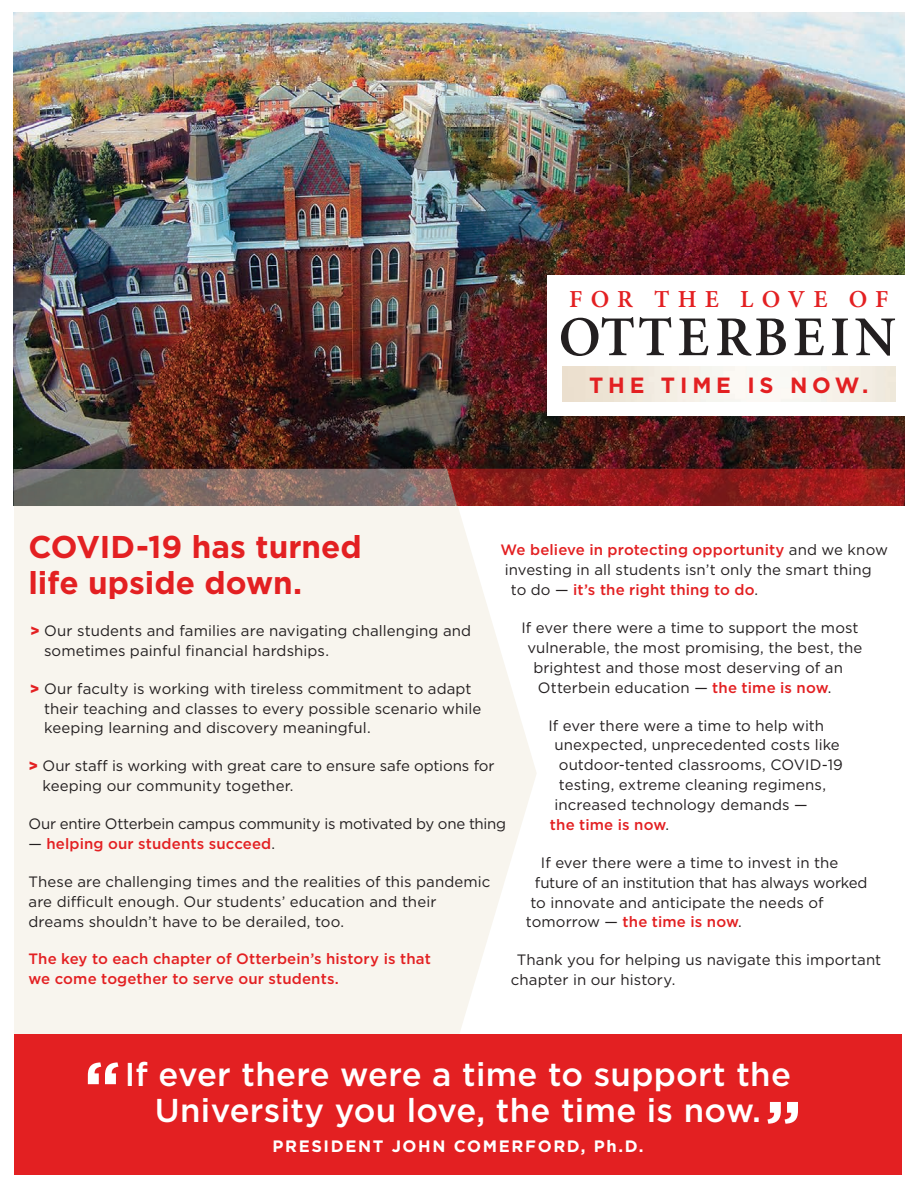
<style>
.page{position:relative;width:918px;height:1188px;background:#fff}
.page>*{position:absolute;margin:0;border:0;box-sizing:border-box;transform-origin:0 0}
.t1{font:700 67.5px "Gotham";color:#fff}
.t2{font:500 33px/36px "Gotham";letter-spacing:.01em;color:#fff;text-align:center}
.t3{font:700 31.5px "Gotham";color:#e32022}
.t4{font:600 24.45px "Minion Pro";letter-spacing:.33em;color:#e32022}
.t5{font:700 22.05px "Gotham";letter-spacing:.22em;color:#e32022}
.t6{font:700 16.5px "Gotham";letter-spacing:.1em;color:#fff}
.t7{font:15px/19.8px "Gotham";letter-spacing:.005em;color:#231f20}
.t8{font:500 15px/19.8px "Gotham";letter-spacing:.01em;color:#e32022}
.t9{font:15px "Gotham";letter-spacing:-.02em;color:#231f20}
.s1{font-weight:400;color:#231f20}
.s2{font-weight:500;color:#e32022}
.s3{font-weight:900;color:#e32022}
</style>
<div class="page">
<svg style="left:14px;top:506px;width:523px;height:529px;background:#f8f5ee"></svg>
<img style="left:14px;top:13px;width:890px;height:456px">
<img style="left:14px;top:469px;width:433px;height:37px">
<svg style="left:447px;top:469px;width:457px;height:37px;background:#941c1b"></svg>
<div style="left:14px;top:1035px;width:888px;height:140px;background:#e32022"></div>
<svg style="left:547px;top:275px;width:363px;height:141px"></svg>
<svg style="left:561px;top:317px;width:110px;height:39px"></svg>
<svg style="left:679px;top:319px;width:29px;height:36px"></svg>
<svg style="left:717px;top:319px;width:69px;height:37px"></svg>
<svg style="left:794px;top:319px;width:30px;height:36px"></svg>
<svg style="left:832px;top:319px;width:16px;height:36px"></svg>
<svg style="left:856px;top:319px;width:39px;height:37px"></svg>
<p class="t4" style="left:569px;top:282px;width:321px">FOR THE LOVE OF</p>
<p class="t5" style="left:589px;top:371px;width:281px">THE TIME IS NOW.</p>
<p class="t3" style="left:28px;top:526px;width:335px">COVID-19 has turned</p>
<p class="t3" style="left:28px;top:562px;width:275px">life upside down.</p>
<p class="t8" style="left:500px;top:540px;width:389px">We believe in protecting opportunity <span class="s1">and we know</span></p>
<p class="t7" style="left:505px;top:560px;width:368px">investing in all students isn’t only the smart thing</p>
<p class="t8" style="left:511px;top:580px;width:249px"><span class="s1">to do —</span> it’s the right thing to do<span class="s1">.</span></p>
<p class="t7" style="left:521px;top:618px;width:339px">If ever there were a time to support the most</p>
<p class="t7" style="left:527px;top:637px;width:337px">vulnerable, the most promising, the best, the</p>
<p class="t7" style="left:533px;top:657px;width:311px">brightest and those most deserving of an</p>
<p class="t7" style="left:538px;top:677px;width:295px">Otterbein education — <span class="s2">the time is now</span>.</p>
<p class="t7" style="left:548px;top:715px;width:277px">If ever there were a time to help with</p>
<p class="t7" style="left:554px;top:735px;width:287px">unexpected, unprecedented costs like</p>
<p class="t7" style="left:559px;top:755px;width:286px">outdoor-tented classrooms, COVID-19</p>
<p class="t7" style="left:559px;top:775px;width:269px">testing, extreme cleaning regimens,</p>
<p class="t7" style="left:554px;top:795px;width:255px">increased technology demands —</p>
<p class="t8" style="left:550px;top:815px;width:121px">the time is now<span class="s1">.</span></p>
<p class="t7" style="left:541px;top:852px;width:299px">If ever there were a time to invest in the</p>
<p class="t9" style="left:535px;top:873px;width:334px">future of an institution that has always worked</p>
<p class="t7" style="left:530px;top:892px;width:295px">to innovate and anticipate the needs of</p>
<p class="t8" style="left:526px;top:912px;width:218px"><span class="s1">tomorrow —</span> the time is now<span class="s1">.</span></p>
<p class="t7" style="left:511px;top:950px;width:372px;text-indent:6px">Thank you for helping us navigate this important chapter in our history.</p>
<p class="t7" style="left:44px;top:620px;width:429px;text-indent:-14px"><span class="s3">&gt;</span> Our students and families are navigating challenging and sometimes painful financial hardships.</p>
<p class="t7" style="left:44px;top:678px;width:439px;text-indent:-14px"><span class="s3">&gt;</span> Our faculty is working with tireless commitment to adapt their teaching and classes to every possible scenario while keeping learning and discovery meaningful.</p>
<p class="t7" style="left:43px;top:756px;width:454px;text-indent:-14px"><span class="s3">&gt;</span> Our staff is working with great care to ensure safe options for keeping our community together.</p>
<p class="t9" style="left:28px;top:814px;width:479px">Our entire Otterbein campus community is motivated by one thing</p>
<p class="t8" style="left:28px;top:834px;width:248px"><span class="s1">—</span> helping our students succeed<span class="s1">.</span></p>
<p class="t7" style="left:28px;top:871px;width:464px">These are challenging times and the realities of this pandemic are difficult enough. Our students’ education and their dreams shouldn’t have to be derailed, too.</p>
<p class="t8" style="left:28px;top:949px;width:404px">The key to each chapter of Otterbein’s history is that we come together to serve our students.</p>
<p class="t1" style="left:84px;top:1041px;width:38px">“</p>
<p class="t2" style="left:125px;top:1056px;width:668px">If ever there were a time to support the<br>University you love, the time is now.</p>
<p class="t6" style="left:272px;top:1135px;width:372px">PRESIDENT JOHN COMERFORD, Ph.D.</p>
<p class="t1" style="left:802px;top:1145px;width:38px;rotate:-180deg">“</p>
</div>
